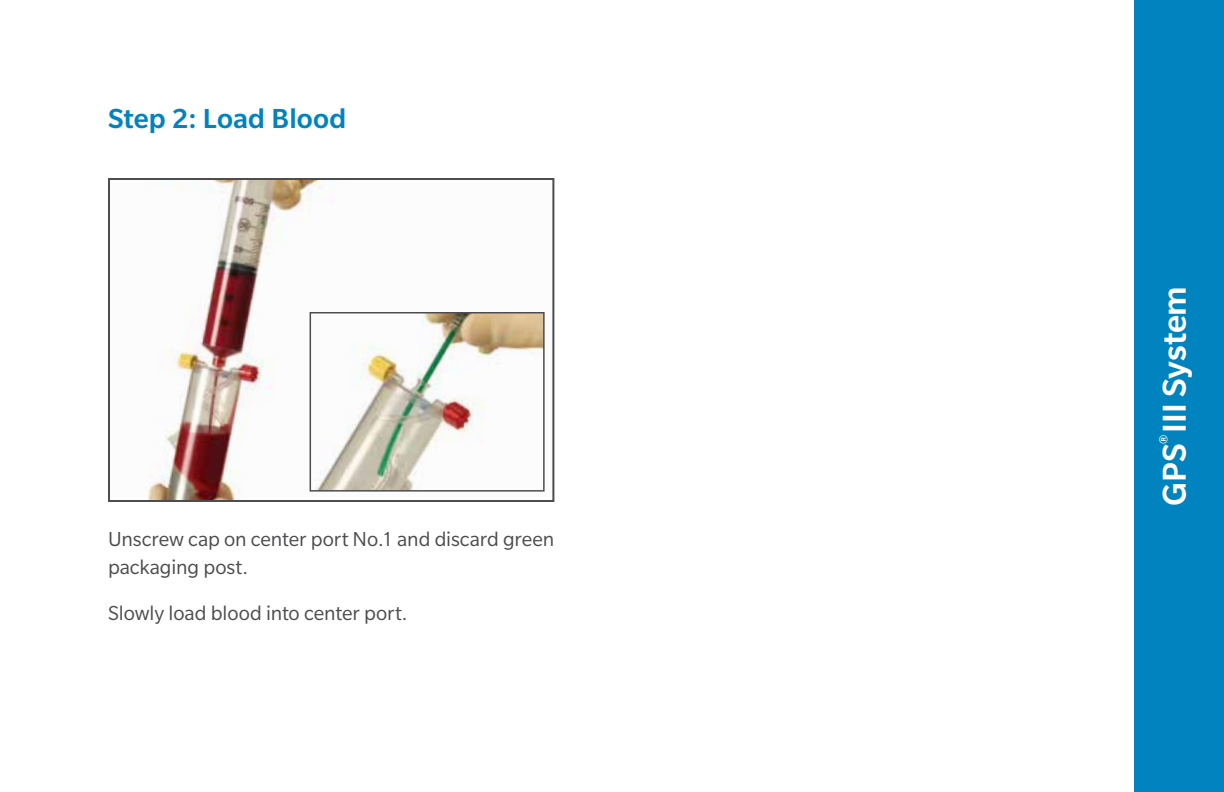
<style>
.page{position:relative;width:1224px;height:792px;background:#fff}
.page>*{position:absolute;margin:0;border:0;box-sizing:border-box;transform-origin:0 0}
.t1{font:500 36px "Slate Pro";letter-spacing:-.005em;color:#fff}
.t2{font:500 30px "Slate Pro";letter-spacing:.005em;color:#0083bf}
.t3{font:22px/28px "Slate Pro";letter-spacing:-.005em;color:#4d4d4f}
.t4{font:500 13.6px "Slate Pro";color:#fff}
</style>
<div class="page">
<div style="left:1134px;top:0;width:90px;height:792px;background:#0083bf"></div>
<img style="left:148px;top:181px;width:174px;height:318px">
<div style="left:108px;top:178px;width:446px;height:324px;border:2px solid #4d4d4f"></div>
<img style="left:313px;top:315px;width:229px;height:174px">
<div style="left:310px;top:312px;width:235px;height:180px;border:2px solid #4d4d4f"></div>
<h2 class="t2" style="left:108px;top:102px;width:240px">Step 2: Load Blood</h2>
<p class="t3" style="left:108px;top:525px;width:448px">Unscrew cap on center port No.1 and discard green packaging post.</p>
<p class="t3" style="left:108px;top:599px;width:301px">Slowly load blood into center port.</p>
<h1 class="t1" style="left:1155px;top:506px;width:222px;rotate:-90deg">GPS III System</h1>
<p class="t4" style="left:1158px;top:444px;width:11px;rotate:-90deg">®</p>
</div>
